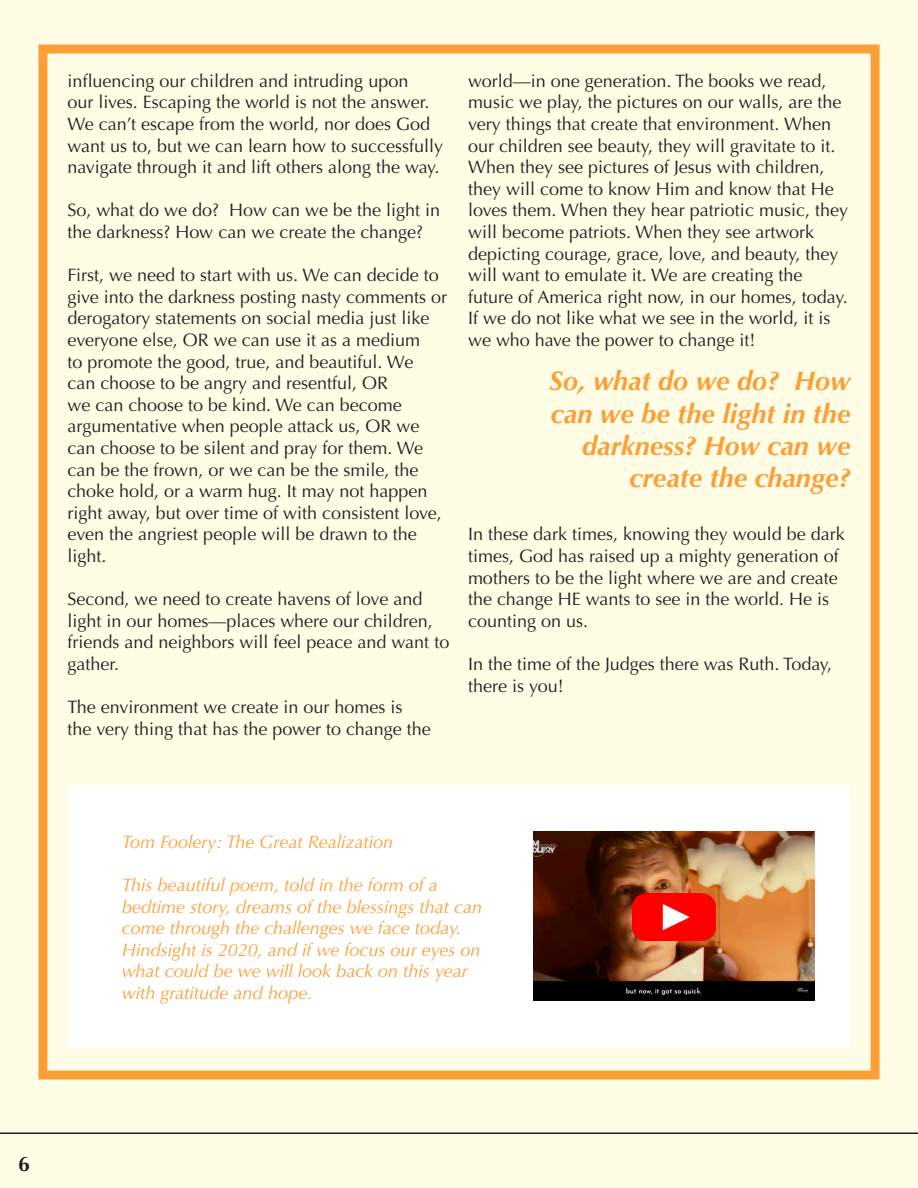
<style>
.page{position:relative;width:918px;height:1188px;background:#fffde6}
.page>*{position:absolute;margin:0;border:0;box-sizing:border-box;transform-origin:0 0}
.t1{font:italic 700 27px/32.4px "Optima";color:#fd9f37;text-align:right}
.t2{font:700 21px "Optima";color:#231f20}
.t3{font:18px/21.6px "Optima";color:#231f20}
.t4{font:italic 18px/21.6px "Optima";color:#fd9f37}
</style>
<div class="page">
<div style="left:68px;top:785px;width:782px;height:262px;background:#fff"></div>
<hr style="left:0;top:1132px;width:918px;height:2px;background:#231f20">
<div style="left:38px;top:45px;width:842px;height:1035px;border:9px solid #fd9f37"></div>
<img style="left:533px;top:831px;width:281px;height:170px">
<img style="left:633px;top:893px;width:82px;height:48px">
<p class="t3" style="left:68px;top:70px;width:377px">influencing our children and intruding upon<br>our lives. Escaping the world is not the answer.<br>We can’t escape from the world, nor does God want us to, but we can learn how to successfully navigate through it and lift others along the way.</p>
<p class="t3" style="left:68px;top:200px;width:374px">So, what do we do? How can we be the light in the darkness? How can we create the change?</p>
<p class="t3" style="left:68px;top:264px;width:381px">First, we need to start with us. We can decide to give into the darkness posting nasty comments or derogatory statements on social media just like everyone else, OR we can use it as a medium<br>to promote the good, true, and beautiful. We<br>can choose to be angry and resentful, OR<br>we can choose to be kind. We can become argumentative when people attack us, OR we can choose to be silent and pray for them. We can be the frown, or we can be the smile, the choke hold, or a warm hug. It may not happen right away, but over time of with consistent love, even the angriest people will be drawn to the light.</p>
<p class="t3" style="left:68px;top:588px;width:383px">Second, we need to create havens of love and light in our homes—places where our children, friends and neighbors will feel peace and want to gather.</p>
<p class="t3" style="left:68px;top:696px;width:365px">The environment we create in our homes is the very thing that has the power to change the</p>
<p class="t3" style="left:468px;top:70px;width:382px">world—in one generation. The books we read, music we play, the pictures on our walls, are the very things that create that environment. When our children see beauty, they will gravitate to it.<br>When they see pictures of Jesus with children, they will come to know Him and know that He loves them. When they hear patriotic music, they will become patriots. When they see artwork depicting courage, grace, love, and beauty, they will want to emulate it. We are creating the future of America right now, in our homes, today.<br>If we do not like what we see in the world, it is we who have the power to change it!</p>
<p class="t1" style="left:549px;top:365px;width:303px">So, what do we do? How can we be the light in the darkness? How can we create the change?</p>
<p class="t3" style="left:468px;top:524px;width:378px">In these dark times, knowing they would be dark times, God has raised up a mighty generation of mothers to be the light where we are and create the change HE wants to see in the world. He is counting on us.</p>
<p class="t3" style="left:468px;top:653px;width:366px">In the time of the Judges there was Ruth. Today, there is you!</p>
<p class="t4" style="left:122px;top:831px;width:273px">Tom Foolery: The Great Realization</p>
<p class="t4" style="left:122px;top:874px;width:362px">This beautiful poem, told in the form of a bedtime story, dreams of the blessings that can come through the challenges we face today.<br>Hindsight is 2020, and if we focus our eyes on what could be we will look back on this year with gratitude and hope.</p>
<p class="t2" style="left:18px;top:1151px;width:13px">6</p>
</div>
